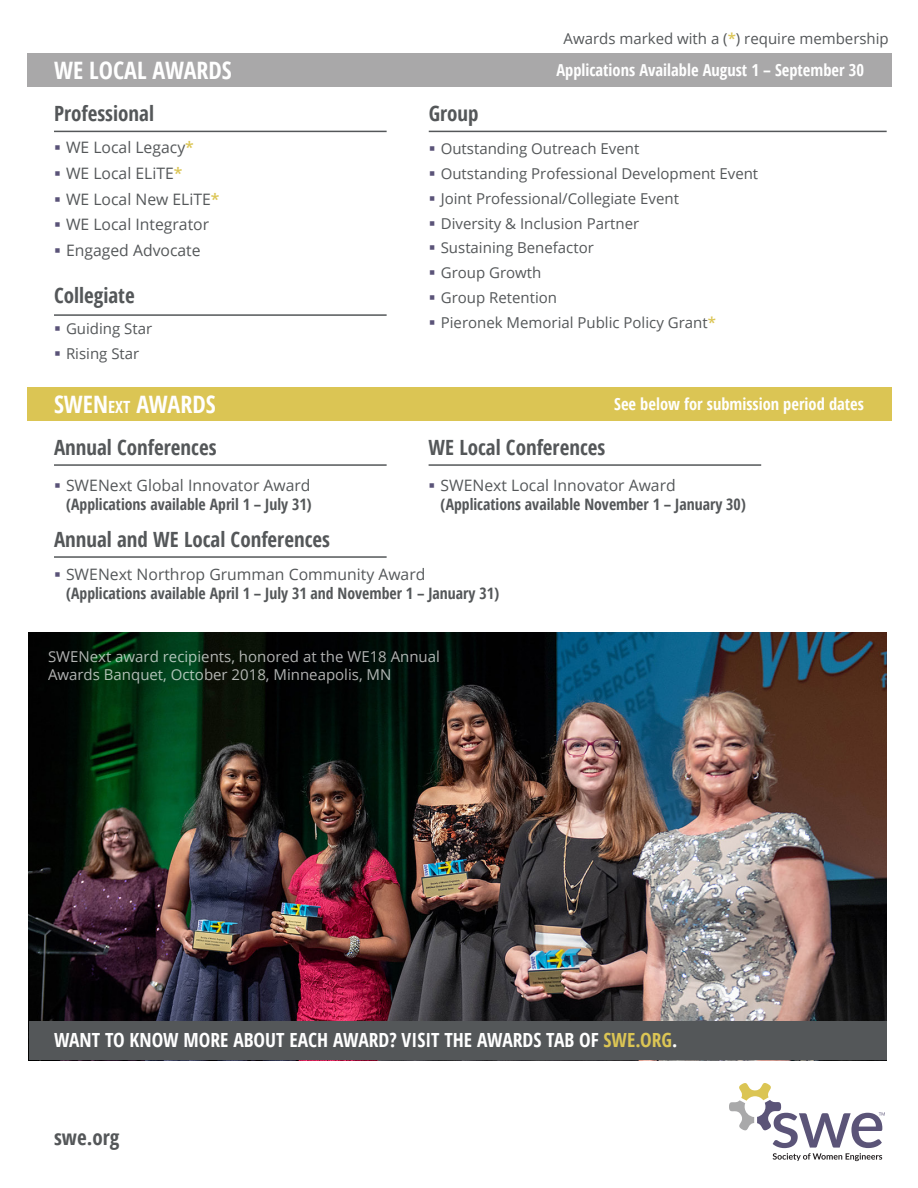
<style>
.page{position:relative;width:918px;height:1188px;background:#fff}
.page>*{position:absolute;margin:0;border:0;box-sizing:border-box;transform-origin:0 0}
.t1{font:700 condensed 24px "Open Sans";color:#fff}
.t2{font:700 condensed 21px "Open Sans";color:#545759}
.t3{font:700 condensed 19.5px "Open Sans";color:#fff}
.t4{font:700 condensed 16.5px "Open Sans";color:#fff}
.t5{font:700 condensed 15.75px/18.9px "Open Sans";color:#545759}
.t6{font:15.75px "Open Sans";color:#545759}
.t7{font:15px "Open Sans";color:#545759}
.t8{font:15px/18px "Open Sans";color:#fff}
.s1{font-weight:600;color:#dbc554}
.s2{color:#5a5378}
.s3{font-size:16.8px}
.s4{font-weight:400;font-stretch:normal}
.s5{color:#dbc554}
</style>
<div class="page">
<div style="left:27px;top:53px;width:864px;height:34px;background:#a9a8a9"></div>
<hr style="left:54px;top:131px;width:333px;height:1px;background:#545759">
<hr style="left:54px;top:314px;width:333px;height:2px;background:#545759">
<hr style="left:429px;top:131px;width:458px;height:1px;background:#545759">
<div style="left:27px;top:387px;width:864px;height:34px;background:#dbc554"></div>
<hr style="left:54px;top:464px;width:333px;height:2px;background:#545759">
<hr style="left:429px;top:464px;width:332px;height:2px;background:#545759">
<hr style="left:54px;top:556px;width:333px;height:2px;background:#545759">
<svg style="left:729px;top:1083px;width:156px;height:78px"></svg>
<img style="left:29px;top:633px;width:858px;height:389px">
<div style="left:29px;top:1022px;width:858px;height:38px;background:#545759"></div>
<h1 class="t1" style="left:54px;top:61px;width:179px">WE LOCAL AWARDS</h1>
<h2 class="t2" style="left:54px;top:105px;width:102px">Professional</h2>
<h2 class="t2" style="left:429px;top:105px;width:51px">Group</h2>
<p class="t7" style="left:564px;top:33px;width:327px">Awards marked with a (<span class="s1">*</span>) require membership</p>
<p class="t4" style="left:556px;top:64px;width:309px">Applications Available August 1 – September 30</p>
<p class="t6" style="left:54px;top:141px;width:141px"><span class="s2">▪</span> WE Local Legacy<span class="s1">*</span></p>
<p class="t6" style="left:54px;top:167px;width:130px"><span class="s2">▪</span> WE Local ELiTE<span class="s1">*</span></p>
<p class="t6" style="left:54px;top:193px;width:167px"><span class="s2">▪</span> WE Local New ELiTE<span class="s1">*</span></p>
<p class="t6" style="left:54px;top:218px;width:157px"><span class="s2">▪</span> WE Local Integrator</p>
<p class="t6" style="left:54px;top:244px;width:148px"><span class="s2">▪</span> Engaged Advocate</p>
<p class="t7" style="left:429px;top:143px;width:212px"><span class="s2">▪</span> Outstanding Outreach Event</p>
<p class="t7" style="left:429px;top:168px;width:331px"><span class="s2">▪</span> Outstanding Professional Development Event</p>
<p class="t7" style="left:429px;top:192px;width:252px"><span class="s2">▪</span> Joint Professional/Collegiate Event</p>
<p class="t7" style="left:429px;top:217px;width:212px"><span class="s2">▪</span> Diversity &amp; Inclusion Partner</p>
<p class="t7" style="left:429px;top:242px;width:167px"><span class="s2">▪</span> Sustaining Benefactor</p>
<p class="t7" style="left:429px;top:267px;width:114px"><span class="s2">▪</span> Group Growth</p>
<p class="t7" style="left:429px;top:291px;width:130px"><span class="s2">▪</span> Group Retention</p>
<p class="t7" style="left:429px;top:316px;width:289px"><span class="s2">▪</span> Pieronek Memorial Public Policy Grant<span class="s1">*</span></p>
<h2 class="t2" style="left:54px;top:287px;width:82px">Collegiate</h2>
<p class="t7" style="left:54px;top:323px;width:100px"><span class="s2">▪</span> Guiding Star</p>
<p class="t7" style="left:54px;top:348px;width:87px"><span class="s2">▪</span> Rising Star</p>
<h1 class="t1" style="left:54px;top:395px;width:163px">SWEN<span class="s3">ext</span> AWARDS</h1>
<h2 class="t2" style="left:54px;top:439px;width:164px">Annual Conferences</h2>
<h2 class="t2" style="left:429px;top:439px;width:178px">WE Local Conferences</h2>
<p class="t4" style="left:614px;top:397px;width:251px">See below for submission period dates</p>
<p class="t5" style="left:54px;top:478px;width:259px;text-align:right"><span class="s2">▪</span> <span class="s4">SWENext Global Innovator Award </span>(Applications available April 1 – July 31)</p>
<p class="t5" style="left:441px;top:478px;width:307px;text-indent:-12px"><span class="s2">▪</span> <span class="s4">SWENext Local Innovator Award </span>(Applications available November 1 – January 30)</p>
<h2 class="t2" style="left:54px;top:531px;width:277px">Annual and WE Local Conferences</h2>
<p class="t5" style="left:66px;top:566px;width:435px;text-indent:-12px"><span class="s2">▪</span> <span class="s4">SWENext Northrop Grumman Community Award </span>(Applications available April 1 – July 31 and November 1 – January 31)</p>
<p class="t8" style="left:48px;top:649px;width:393px">SWENext award recipients, honored at the WE18 Annual<br>Awards Banquet, October 2018, Minneapolis, MN</p>
<h3 class="t3" style="left:54px;top:1032px;width:625px">WANT TO KNOW MORE ABOUT EACH AWARD? VISIT THE AWARDS TAB OF <span class="s5">SWE.ORG</span>.</h3>
<h2 class="t2" style="left:54px;top:1129px;width:67px">swe.org</h2>
</div>
